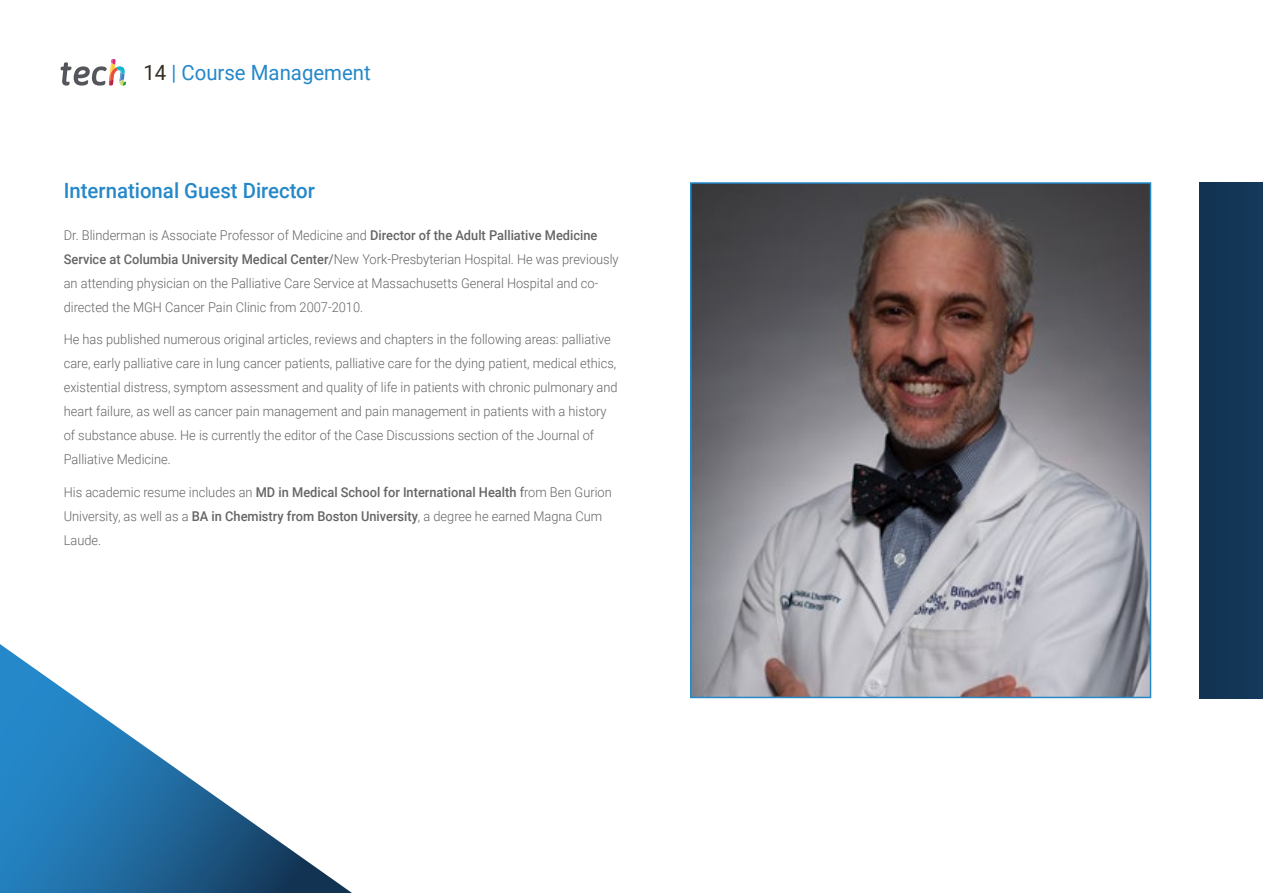
<style>
.page{position:relative;width:1263px;height:893px;background:#fff}
.page>*{position:absolute;margin:0;border:0;box-sizing:border-box;transform-origin:0 0}
.t1{font:500 21px "Roboto";color:#2488c9}
.t2{font:21px "Roboto";color:#2488c9}
.t3{font:300 13.5px/24px "Roboto";color:#656565;scale:.95 1}
.s1{color:#312e20}
.s2{font-weight:500}
.s3{font-weight:400}
</style>
<div class="page">
<div style="left:1199px;top:182px;width:64px;height:516px;background:#133556"></div>
<img style="left:693px;top:185px;width:455px;height:510px">
<div style="left:690px;top:182px;width:461px;height:516px;border:2px solid #2488c9"></div>
<svg style="left:0;top:644px;width:352px;height:249px"></svg>
<svg style="left:61px;top:59px;width:65px;height:27px"></svg>
<h1 class="t2" style="left:144px;top:57px;width:229px"><span class="s1">14</span> | Course Management</h1>
<h1 class="t1" style="left:64px;top:176px;width:253px">International Guest Director</h1>
<p class="t3" style="left:64px;top:222px;width:586px">Dr. Blinderman is Associate Professor of Medicine and <span class="s2">Director of the Adult Palliative Medicine Service at Columbia University Medical Center</span><span class="s3">/</span>New York-Presbyterian Hospital. He was previously an attending physician on the Palliative Care Service at Massachusetts General Hospital and co&shy;directed the MGH Cancer Pain Clinic from 2007-2010.</p>
<p class="t3" style="left:64px;top:327px;width:584px">He has published numerous original articles, reviews and chapters in the following areas: palliative care, early palliative care in lung cancer patients, palliative care for the dying patient, medical ethics, existential distress, symptom assessment and quality of life in patients with chronic pulmonary and heart failure, as well as cancer pain management and pain management in patients with a history of substance abuse. He is currently the editor of the Case Discussions section of the Journal of Palliative Medicine.</p>
<p class="t3" style="left:64px;top:479px;width:578px">His academic resume includes an <span class="s2">MD in Medical School for International Health</span> <span class="s3">f</span>rom Ben Gurion<br>University, as well as a <span class="s2">BA in Chemistry from Boston University</span>, a degree he earned Magna Cum<br>Laude.</p>
</div>
